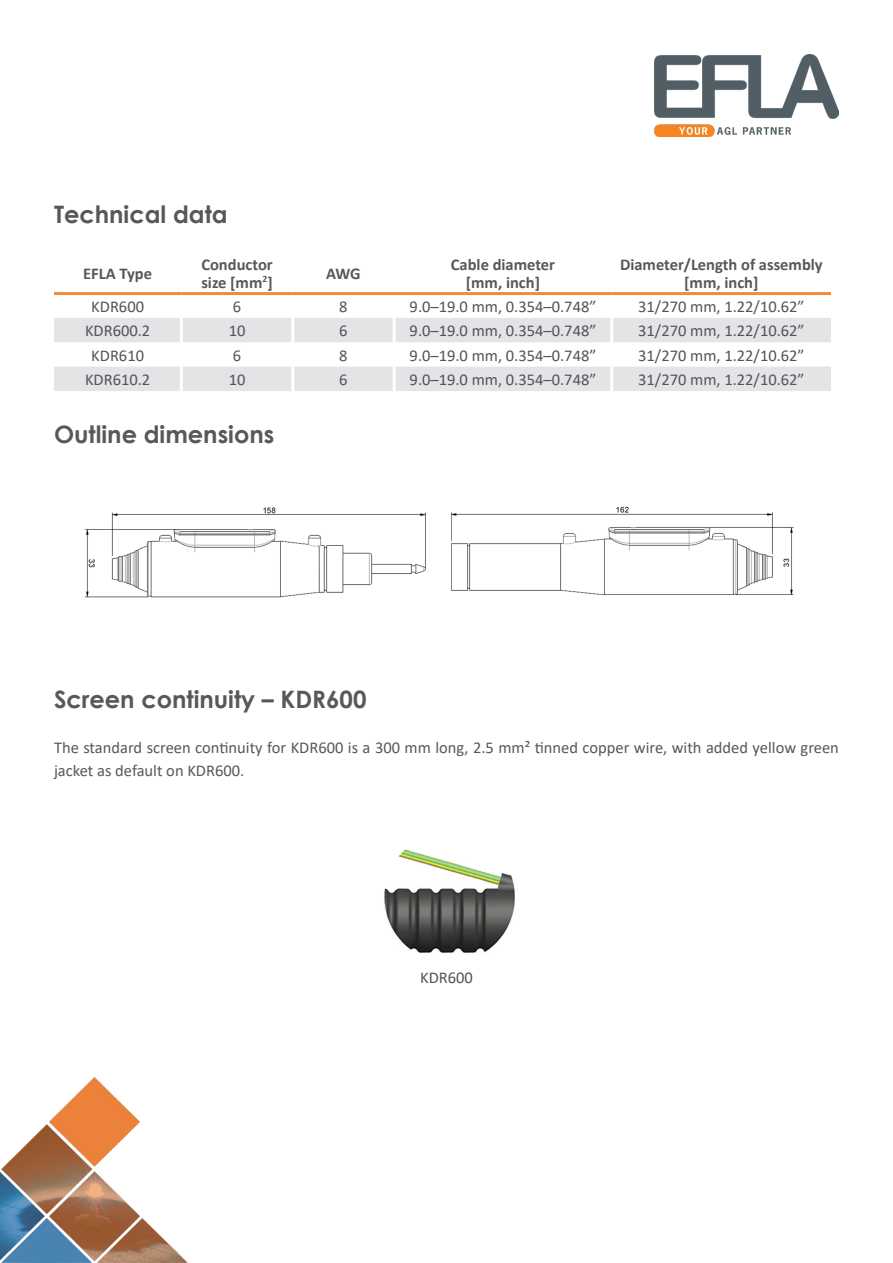
<style>
.page{position:relative;width:893px;height:1263px;background:#fff}
.page>*{position:absolute;margin:0;border:0;box-sizing:border-box;transform-origin:0 0}
._3_Third_level_Headline{font:700 24px "Century Gothic";color:#57585a}
.A_Body_text_no_space{font:16.5px "Calibri";color:#52545b}
.A_Body_text{font:16.5px/22.5px "Calibri";color:#57585a}
.A_Body_text_bold{font:700 16.5px/18px "Calibri";color:#57585a}
</style>
<div class="page">
<img style="left:655px;top:54px;width:184px;height:82px">
<img style="left:0;top:1077px;width:188px;height:186px">
<img style="left:84px;top:506px;width:710px;height:92px">
<svg style="left:54px;top:318px;width:777px;height:73px;fill:#e3e4e5"></svg>
<hr style="left:54px;top:292px;width:127px;height:3px;background:#f48b39">
<hr style="left:181px;top:292px;width:112px;height:3px;background:#f48b39">
<hr style="left:293px;top:292px;width:101px;height:3px;background:#f48b39">
<hr style="left:394px;top:292px;width:218px;height:3px;background:#f48b39">
<hr style="left:612px;top:292px;width:219px;height:3px;background:#f48b39">
<hr style="left:180px;top:318px;width:3px;height:24px;background:#fff">
<hr style="left:291px;top:318px;width:3px;height:24px;background:#fff">
<hr style="left:393px;top:318px;width:3px;height:24px;background:#fff">
<hr style="left:610px;top:318px;width:3px;height:24px;background:#fff">
<hr style="left:180px;top:342px;width:3px;height:25px;background:#fff">
<hr style="left:291px;top:342px;width:3px;height:25px;background:#fff">
<hr style="left:393px;top:342px;width:3px;height:25px;background:#fff">
<hr style="left:610px;top:342px;width:3px;height:25px;background:#fff">
<hr style="left:180px;top:367px;width:3px;height:24px;background:#fff">
<hr style="left:291px;top:367px;width:3px;height:24px;background:#fff">
<hr style="left:393px;top:367px;width:3px;height:24px;background:#fff">
<hr style="left:610px;top:367px;width:3px;height:24px;background:#fff">
<img style="left:384px;top:849px;width:131px;height:104px">
<p class="_3_Third_level_Headline" style="left:54px;top:196px;width:175px">Technical data</p>
<p class="A_Body_text_bold" style="left:83px;top:264px;width:70px">EFLA Type</p>
<p class="A_Body_text_bold" style="left:201px;top:255px;width:73px">Conductor size [mm<sup>2</sup>]</p>
<p class="A_Body_text_bold" style="left:326px;top:264px;width:36px">AWG</p>
<p class="A_Body_text_bold" style="left:451px;top:255px;width:106px">Cable diameter</p>
<p class="A_Body_text_bold" style="left:466px;top:273px;width:76px">[mm, inch]</p>
<p class="A_Body_text_bold" style="left:620px;top:255px;width:204px">Diameter/Length of assembly</p>
<p class="A_Body_text_bold" style="left:684px;top:273px;width:76px">[mm, inch]</p>
<p class="A_Body_text_no_space" style="left:91px;top:295px;width:54px">KDR600</p>
<p class="A_Body_text_no_space" style="left:233px;top:295px;width:10px">6</p>
<p class="A_Body_text_no_space" style="left:339px;top:295px;width:10px">8</p>
<p class="A_Body_text_no_space" style="left:410px;top:295px;width:188px">9.0–19.0 mm, 0.354–0.748”</p>
<p class="A_Body_text_no_space" style="left:638px;top:295px;width:168px">31/270 mm, 1.22/10.62”</p>
<p class="A_Body_text_no_space" style="left:85px;top:319px;width:67px">KDR600.2</p>
<p class="A_Body_text_no_space" style="left:229px;top:319px;width:18px">10</p>
<p class="A_Body_text_no_space" style="left:339px;top:319px;width:10px">6</p>
<p class="A_Body_text_no_space" style="left:410px;top:319px;width:188px">9.0–19.0 mm, 0.354–0.748”</p>
<p class="A_Body_text_no_space" style="left:638px;top:319px;width:168px">31/270 mm, 1.22/10.62”</p>
<p class="A_Body_text_no_space" style="left:91px;top:344px;width:54px">KDR610</p>
<p class="A_Body_text_no_space" style="left:233px;top:344px;width:10px">6</p>
<p class="A_Body_text_no_space" style="left:339px;top:344px;width:10px">8</p>
<p class="A_Body_text_no_space" style="left:410px;top:344px;width:188px">9.0–19.0 mm, 0.354–0.748”</p>
<p class="A_Body_text_no_space" style="left:638px;top:344px;width:168px">31/270 mm, 1.22/10.62”</p>
<p class="A_Body_text_no_space" style="left:85px;top:368px;width:67px">KDR610.2</p>
<p class="A_Body_text_no_space" style="left:229px;top:368px;width:18px">10</p>
<p class="A_Body_text_no_space" style="left:339px;top:368px;width:10px">6</p>
<p class="A_Body_text_no_space" style="left:410px;top:368px;width:188px">9.0–19.0 mm, 0.354–0.748”</p>
<p class="A_Body_text_no_space" style="left:638px;top:368px;width:168px">31/270 mm, 1.22/10.62”</p>
<p class="_3_Third_level_Headline" style="left:54px;top:416px;width:222px">Outline dimensions</p>
<p class="_3_Third_level_Headline" style="left:54px;top:681px;width:314px">Screen continuity – KDR600</p>
<p class="A_Body_text" style="left:54px;top:736px;width:786px">The standard screen continuity for KDR600 is a 300 mm long, 2.5 mm² tinned copper wire, with added yellow green jacket as default on KDR600.</p>
<p class="A_Body_text_no_space" style="left:420px;top:966px;width:54px">KDR600</p>
</div>
